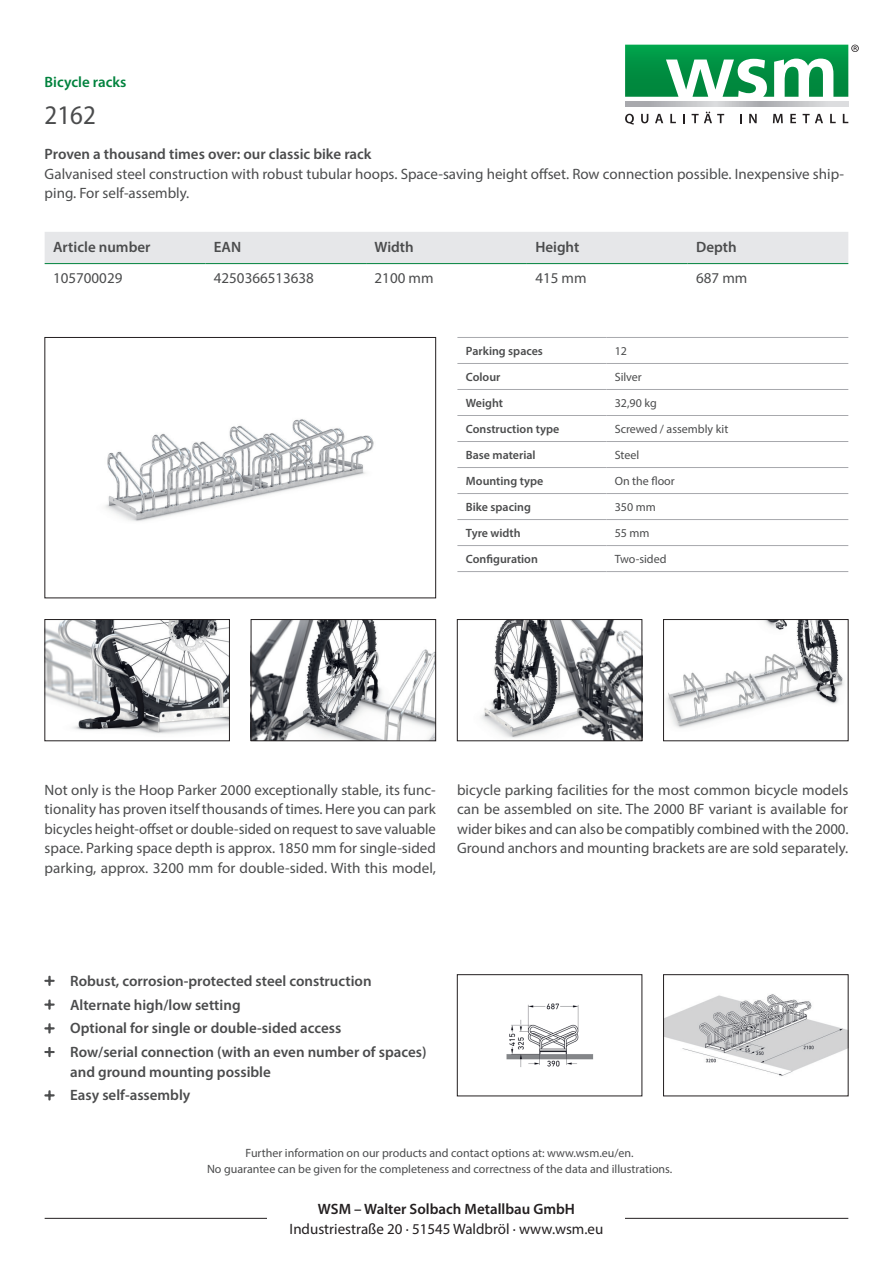
<style>
.page{position:relative;width:893px;height:1263px;background:#fff}
.page>*{position:absolute;margin:0;border:0;box-sizing:border-box;transform-origin:0 0}
.t1{font:semi-condensed 27px "Myriad Pro";color:#4b4c4d}
.t2{font:15px/19.5px "Myriad Pro";color:#4b4c4d;text-align:justify}
.t3{font:600 15px/23.7px "Myriad Pro";color:#4b4c4d}
.t4{font:15px "Myriad Pro";color:#231f20}
.t5{font:600 15px "Myriad Pro";color:#231f20}
.t6{font:600 15px "Myriad Pro";color:#00823d}
.t7{font:12px/16.5px "Myriad Pro";color:#4b4c4d;text-align:center}
.t8{font:600 12px "Myriad Pro";color:#4b4c4d}
</style>
<div class="page">
<img style="left:105px;top:419px;width:269px;height:103px">
<div style="left:45px;top:337px;width:391px;height:261px;border:1px solid #231f20"></div>
<img style="left:47px;top:621px;width:181px;height:113px">
<div style="left:45px;top:619px;width:185px;height:122px;border:1px solid #231f20"></div>
<img style="left:253px;top:621px;width:181px;height:118px">
<div style="left:251px;top:619px;width:185px;height:122px;border:1px solid #231f20"></div>
<img style="left:666px;top:621px;width:178px;height:107px">
<div style="left:663px;top:619px;width:185px;height:122px;border:1px solid #231f20"></div>
<img style="left:481px;top:621px;width:159px;height:118px">
<div style="left:457px;top:619px;width:185px;height:122px;border:1px solid #231f20"></div>
<div style="left:45px;top:232px;width:803px;height:31px;background:#e6e7e9"></div>
<hr style="left:45px;top:263px;width:160px;height:1px;background:#00823d">
<hr style="left:205px;top:263px;width:161px;height:1px;background:#00823d">
<hr style="left:366px;top:263px;width:161px;height:1px;background:#00823d">
<hr style="left:527px;top:263px;width:161px;height:1px;background:#00823d">
<hr style="left:688px;top:263px;width:160px;height:1px;background:#00823d">
<img style="left:665px;top:994px;width:181px;height:82px">
<div style="left:663px;top:974px;width:185px;height:122px;border:1px solid #231f20"></div>
<img style="left:506px;top:1003px;width:88px;height:64px">
<div style="left:457px;top:974px;width:185px;height:122px;border:1px solid #231f20"></div>
<hr style="left:457px;top:337px;width:149px;height:1px;background:#a8a9ad">
<hr style="left:606px;top:337px;width:242px;height:1px;background:#a8a9ad">
<hr style="left:457px;top:363px;width:149px;height:1px;background:#a8a9ad">
<hr style="left:606px;top:363px;width:242px;height:1px;background:#a8a9ad">
<hr style="left:457px;top:389px;width:149px;height:1px;background:#a8a9ad">
<hr style="left:606px;top:389px;width:242px;height:1px;background:#a8a9ad">
<hr style="left:457px;top:415px;width:149px;height:1px;background:#a8a9ad">
<hr style="left:606px;top:415px;width:242px;height:1px;background:#a8a9ad">
<hr style="left:457px;top:441px;width:149px;height:1px;background:#a8a9ad">
<hr style="left:606px;top:441px;width:242px;height:1px;background:#a8a9ad">
<hr style="left:457px;top:467px;width:149px;height:1px;background:#a8a9ad">
<hr style="left:606px;top:467px;width:242px;height:1px;background:#a8a9ad">
<hr style="left:457px;top:493px;width:149px;height:1px;background:#a8a9ad">
<hr style="left:606px;top:493px;width:242px;height:1px;background:#a8a9ad">
<hr style="left:457px;top:519px;width:149px;height:1px;background:#a8a9ad">
<hr style="left:606px;top:519px;width:242px;height:1px;background:#a8a9ad">
<hr style="left:457px;top:545px;width:149px;height:1px;background:#a8a9ad">
<hr style="left:606px;top:545px;width:242px;height:1px;background:#a8a9ad">
<hr style="left:457px;top:571px;width:149px;height:1px;background:#a8a9ad">
<hr style="left:606px;top:571px;width:242px;height:1px;background:#a8a9ad">
<hr style="left:45px;top:1218px;width:803px;height:1px;background:#231f20">
<svg style="left:625px;top:114px;width:9px;height:11px"></svg>
<svg style="left:641px;top:114px;width:7px;height:9px"></svg>
<svg style="left:655px;top:114px;width:8px;height:9px"></svg>
<svg style="left:670px;top:114px;width:6px;height:9px"></svg>
<svg style="left:683px;top:114px;width:2px;height:9px"></svg>
<svg style="left:692px;top:112px;width:32px;height:11px"></svg>
<svg style="left:749px;top:114px;width:8px;height:9px"></svg>
<svg style="left:773px;top:114px;width:10px;height:9px"></svg>
<svg style="left:790px;top:114px;width:6px;height:9px"></svg>
<svg style="left:803px;top:114px;width:20px;height:9px"></svg>
<svg style="left:830px;top:114px;width:6px;height:9px"></svg>
<svg style="left:843px;top:114px;width:5px;height:9px"></svg>
<hr style="left:625px;top:106px;width:223px;height:1px;background:#636366">
<svg style="left:625px;top:102px;width:223px;height:4px"></svg>
<svg style="left:625px;top:45px;width:234px;height:52px"></svg>
<div style="left:268px;top:1203px;width:357px;height:30px;background:#fff"></div>
<p class="t6" style="left:45px;top:72px;width:83px">Bicycle racks</p>
<h1 class="t1" style="left:45px;top:99px;width:53px">2162</h1>
<p class="t3" style="left:45px;top:142px;width:328px">Proven a thousand times over: our classic bike rack</p>
<p class="t2" style="left:45px;top:164px;width:801px">Galvanised steel construction with robust tubular hoops. Space-saving height offset. Row connection possible. Inexpensive ship&shy;ping. For self-assembly.</p>
<p class="t3" style="left:53px;top:234px;width:99px">Article number</p>
<p class="t3" style="left:214px;top:234px;width:29px">EAN</p>
<p class="t3" style="left:375px;top:234px;width:41px">Width</p>
<p class="t3" style="left:535px;top:234px;width:46px">Height</p>
<p class="t3" style="left:696px;top:234px;width:42px">Depth</p>
<p class="t2" style="left:53px;top:268px;width:71px">105700029</p>
<p class="t2" style="left:214px;top:268px;width:102px">4250366513638</p>
<p class="t2" style="left:375px;top:268px;width:60px">2100 mm</p>
<p class="t2" style="left:535px;top:268px;width:53px">415 mm</p>
<p class="t2" style="left:696px;top:268px;width:53px">687 mm</p>
<p class="t8" style="left:466px;top:343px;width:78px">Parking spaces</p>
<p class="t7" style="left:615px;top:342px;width:14px">12</p>
<p class="t8" style="left:466px;top:369px;width:36px">Colour</p>
<p class="t7" style="left:615px;top:368px;width:29px">Silver</p>
<p class="t8" style="left:466px;top:395px;width:39px">Weight</p>
<p class="t7" style="left:615px;top:394px;width:43px">32,90 kg</p>
<p class="t8" style="left:466px;top:421px;width:95px">Construction type</p>
<p class="t7" style="left:615px;top:420px;width:115px">Screwed / assembly kit</p>
<p class="t8" style="left:466px;top:447px;width:71px">Base material</p>
<p class="t7" style="left:615px;top:446px;width:26px">Steel</p>
<p class="t8" style="left:466px;top:473px;width:79px">Mounting type</p>
<p class="t7" style="left:615px;top:472px;width:62px">On the floor</p>
<p class="t8" style="left:466px;top:499px;width:67px">Bike spacing</p>
<p class="t7" style="left:615px;top:498px;width:43px">350 mm</p>
<p class="t8" style="left:466px;top:525px;width:56px">Tyre width</p>
<p class="t7" style="left:615px;top:524px;width:36px">55 mm</p>
<p class="t8" style="left:466px;top:551px;width:74px">Configuration</p>
<p class="t7" style="left:615px;top:550px;width:53px">Two-sided</p>
<p class="t2" style="left:45px;top:780px;width:393px">Not only is the Hoop Parker 2000 exceptionally stable, its func&shy;tionality has proven itself thousands of times. Here you can park bicycles height-offset or double-sided on request to save valuable space. Parking space depth is approx. 1850 mm for single-sided parking, approx. 3200 mm for double-sided. With this model,</p>
<p class="t2" style="left:457px;top:780px;width:393px">bicycle parking facilities for the most common bicycle models can be assembled on site. The 2000 BF variant is available for wider bikes and can also be compatibly combined with the 2000.<br>Ground anchors and mounting brackets are are sold separately.</p>
<p class="t3" style="left:70px;top:968px;width:358px">Robust, corrosion-protected steel construction Alternate high/low setting<br>Optional for single or double-sided access<br>Row/serial connection (with an even number of spaces)</p>
<p class="t3" style="left:70px;top:1059px;width:202px">and ground mounting possible<br>Easy self-assembly</p>
<p class="t7" style="left:207px;top:1144px;width:467px">Further information on our products and contact options at: www.wsm.eu/en.<br>No guarantee can be given for the completeness and correctness of the data and illustrations.</p>
<p class="t5" style="left:318px;top:1199px;width:259px">WSM – Walter Solbach Metallbau GmbH</p>
<p class="t4" style="left:290px;top:1219px;width:315px">Industriestraße 20 · 51545 Waldbröl · www.wsm.eu</p>
</div>
